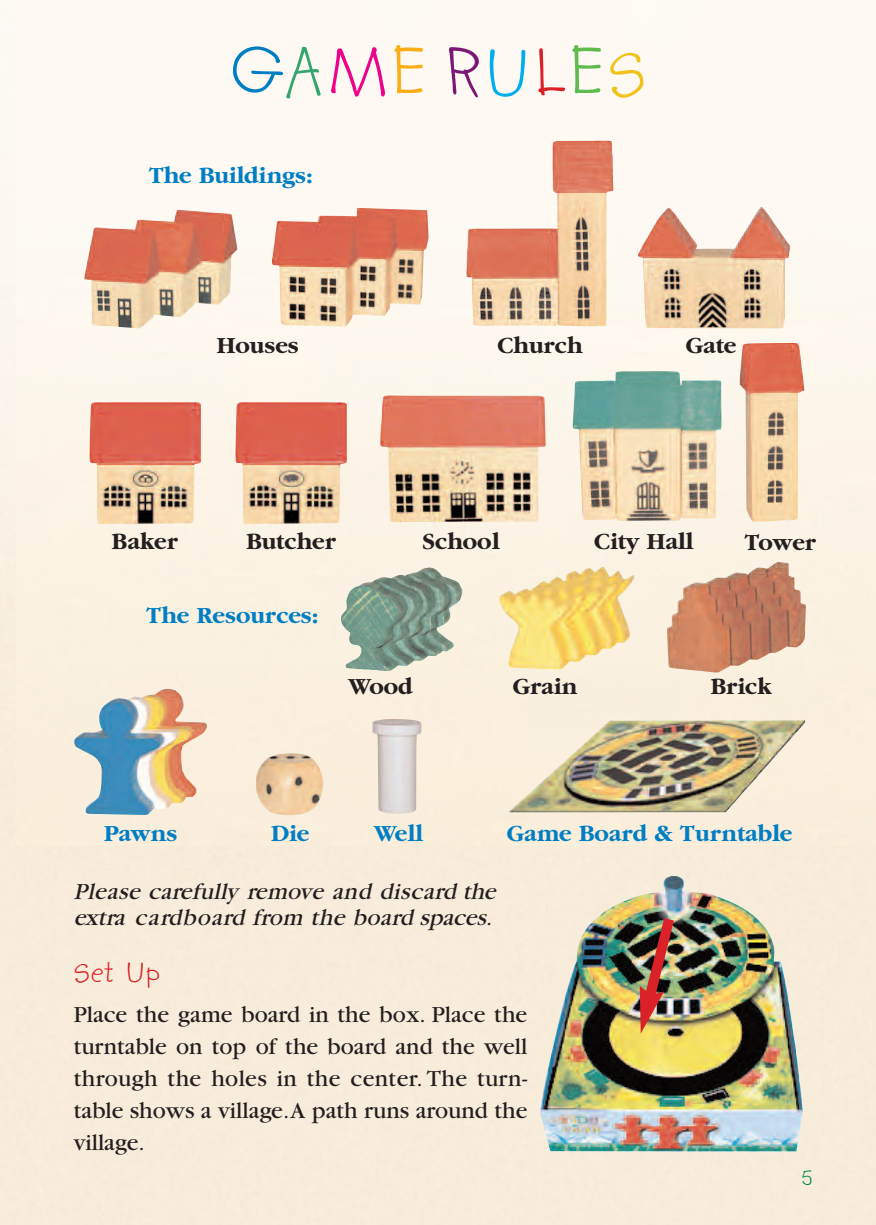
<style>
.page{position:relative;width:876px;height:1225px;background:#fff}
.page>*{position:absolute;margin:0;border:0;box-sizing:border-box;transform-origin:0 0}
.t1{font:76px "Kidprint";letter-spacing:.04em;color:#007ec4}
.t2{font:32px "Kidprint";color:#da2128}
.t3{font:28px "Kidprint";color:#008447}
.t4{font:24px/32px "Garamond";color:#231f20;text-align:justify}
.t5{font:italic 24px/26px "Garamond";letter-spacing:.02em;color:#231f20}
.t6{font:700 24px "Garamond";color:#231f20}
.t7{font:700 24px "Garamond";color:#007ec4}
.s1{color:#33a56d}
.s2{color:#ed028c}
.s3{color:#faaf18}
.s4{color:#7a1973}
.s5{color:#00aeef}
.s6{color:#da2128}
.s7{color:#5fbb4e}
.s8{color:#f3c21a}
</style>
<div class="page">
<img style="left:84px;top:210px;width:154px;height:118px">
<img style="left:90px;top:402px;width:111px;height:122px">
<img style="left:235px;top:402px;width:112px;height:122px">
<img style="left:380px;top:395px;width:166px;height:127px">
<img style="left:572px;top:370px;width:150px;height:151px">
<img style="left:341px;top:567px;width:122px;height:104px">
<img style="left:498px;top:567px;width:136px;height:103px">
<img style="left:667px;top:562px;width:139px;height:110px">
<img style="left:73px;top:688px;width:134px;height:127px">
<img style="left:254px;top:753px;width:70px;height:62px">
<img style="left:373px;top:719px;width:49px;height:95px">
<img style="left:272px;top:208px;width:157px;height:119px">
<img style="left:466px;top:140px;width:148px;height:186px">
<img style="left:638px;top:207px;width:153px;height:121px">
<img style="left:740px;top:343px;width:64px;height:179px">
<img style="left:509px;top:720px;width:296px;height:92px">
<img style="left:540px;top:876px;width:263px;height:276px">
<img style="left:638px;top:907px;width:43px;height:126px">
<h1 class="t1" style="left:230px;top:25px;width:418px">G<span class="s1">A</span><span class="s2">M</span><span class="s3">E</span> <span class="s4">R</span><span class="s5">U</span><span class="s6">L</span><span class="s7">E</span><span class="s8">S</span></h1>
<p class="t7" style="left:149px;top:161px;width:165px">The Buildings:</p>
<p class="t6" style="left:217px;top:330px;width:84px">Houses</p>
<p class="t6" style="left:497px;top:330px;width:87px">Church</p>
<p class="t6" style="left:686px;top:330px;width:52px">Gate</p>
<p class="t6" style="left:112px;top:527px;width:67px">Baker</p>
<p class="t6" style="left:246px;top:527px;width:91px">Butcher</p>
<p class="t6" style="left:422px;top:527px;width:78px">School</p>
<p class="t6" style="left:594px;top:527px;width:101px">City Hall</p>
<p class="t6" style="left:745px;top:528px;width:73px">Tower</p>
<p class="t7" style="left:147px;top:601px;width:173px">The Resources:</p>
<p class="t6" style="left:349px;top:672px;width:66px">Wood</p>
<p class="t6" style="left:513px;top:672px;width:66px">Grain</p>
<p class="t6" style="left:711px;top:672px;width:62px">Brick</p>
<p class="t7" style="left:104px;top:818px;width:75px">Pawns</p>
<p class="t7" style="left:271px;top:818px;width:40px">Die</p>
<p class="t7" style="left:374px;top:818px;width:50px">Well</p>
<p class="t7" style="left:507px;top:818px;width:287px">Game Board &amp; Turntable</p>
<p class="t5" style="left:74px;top:881px;width:428px">Please carefully remove and discard the extra cardboard from the board spaces.</p>
<h2 class="t2" style="left:74px;top:952px;width:88px">Set Up</h2>
<p class="t4" style="left:74px;top:1000px;width:455px">Place the game board in the box. Place the turntable on top of the board and the well through the holes in the center. The turn&shy;table shows a village.A path runs around the village.</p>
<p class="t3" style="left:802px;top:1159px;width:12px">5</p>
</div>
